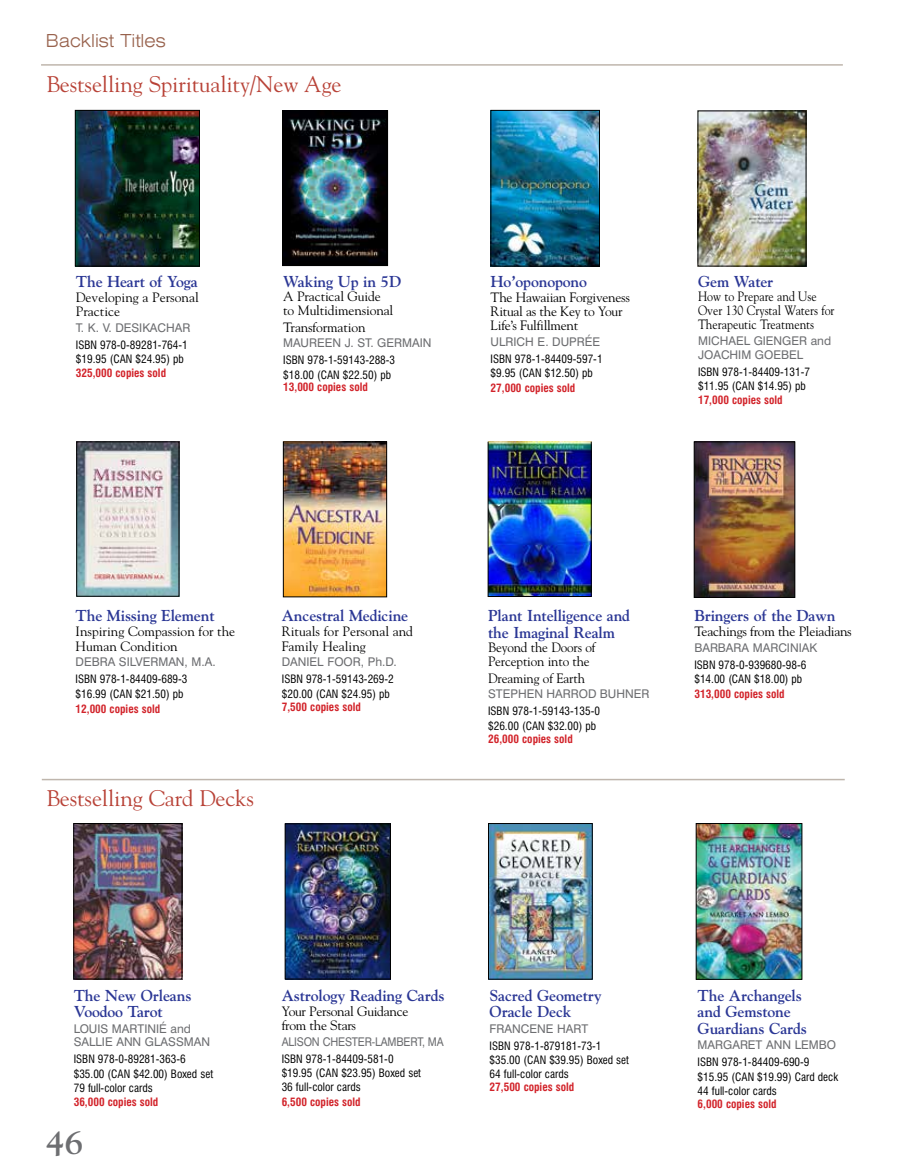
<style>
.page{position:relative;width:905px;height:1175px;background:#fff}
.page>*{position:absolute;margin:0;border:0;box-sizing:border-box;transform-origin:0 0}
.t1{font:700 33px "Goudy Std";color:#6d6e71}
.t2{font:22.5px "Goudy Std";letter-spacing:-.005em;color:#b84237}
.t3{font:300 expanded 18px "Swiss 721 BT";color:#98624d}
.t4{font:700 15.75px/16.5px "Goudy Std";letter-spacing:-.01em;color:#2b3795}
.t5{font:13.5px/14.2px "Goudy Std";letter-spacing:-.01em;color:#000}
.t6{font:13.5px/14.2px "Goudy Std";letter-spacing:-.01em;color:#000;scale:.88 1}
.t7{font:12px/13.5px "Swiss 721 BT";color:#6d6e71}
.t8{font:12px "Swiss 721 BT";color:#6d6e71;scale:.91 1}
.t9{font:condensed 11.25px/14.2px "Swiss 721 BT";color:#000}
.t10{font:700 condensed 11.25px "Swiss 721 BT";color:#d2232a}
</style>
<div class="page">
<hr style="left:42px;top:778px;width:802px;height:2px;background:#bfb6ad">
<hr style="left:41px;top:64px;width:801px;height:2px;background:#bfb6ad">
<img style="left:77px;top:112px;width:121px;height:152px">
<div style="left:75px;top:110px;width:125px;height:156px;border:1px solid #000"></div>
<img style="left:78px;top:444px;width:99px;height:150px">
<div style="left:76px;top:442px;width:103px;height:154px;border:1px solid #000"></div>
<img style="left:696px;top:444px;width:97px;height:151px">
<div style="left:694px;top:442px;width:101px;height:155px;border:1px solid #000"></div>
<img style="left:492px;top:112px;width:105px;height:152px">
<div style="left:490px;top:110px;width:109px;height:156px;border:1px solid #000"></div>
<img style="left:699px;top:113px;width:105px;height:151px">
<div style="left:697px;top:111px;width:109px;height:155px;border:1px solid #000"></div>
<img style="left:76px;top:825px;width:104px;height:152px">
<div style="left:74px;top:823px;width:108px;height:156px;border:1px solid #000"></div>
<img style="left:698px;top:825px;width:102px;height:152px">
<div style="left:696px;top:823px;width:106px;height:156px;border:1px solid #000"></div>
<img style="left:284px;top:112px;width:102px;height:152px">
<div style="left:282px;top:110px;width:106px;height:156px;border:1px solid #000"></div>
<img style="left:490px;top:443px;width:99px;height:151px">
<img style="left:490px;top:825px;width:100px;height:152px">
<div style="left:488px;top:823px;width:104px;height:156px;border:1px solid #000"></div>
<img style="left:287px;top:825px;width:101px;height:152px">
<div style="left:285px;top:823px;width:105px;height:156px;border:1px solid #000"></div>
<img style="left:285px;top:444px;width:100px;height:151px">
<div style="left:283px;top:442px;width:104px;height:155px;border:1px solid #000"></div>
<h3 class="t3" style="left:46px;top:30px;width:121px">Backlist Titles</h3>
<h2 class="t2" style="left:46px;top:70px;width:297px">Bestselling Spirituality/New Age</h2>
<h3 class="t4" style="left:76px;top:273px;width:123px">The Heart of Yoga</h3>
<p class="t5" style="left:76px;top:290px;width:124px">Developing a Personal<br>Practice</p>
<p class="t7" style="left:76px;top:321px;width:116px">T. K. V. DESIKACHAR</p>
<p class="t9" style="left:76px;top:338px;width:113px">ISBN 978-0-89281-764-1 $19.95 (CAN $24.95) pb</p>
<p class="t10" style="left:76px;top:366px;width:92px">325,000 copies sold</p>
<h3 class="t4" style="left:283px;top:273px;width:120px">Waking Up in 5D</h3>
<p class="t5" style="left:283px;top:289px;width:112px">A Practical Guide to Multidimensional</p>
<p class="t5" style="left:283px;top:320px;width:84px">Transformation</p>
<p class="t7" style="left:283px;top:336px;width:150px">MAUREEN J. ST. GERMAIN</p>
<p class="t9" style="left:283px;top:353px;width:113px">ISBN 978-1-59143-288-3 $18.00 (CAN $22.50) pb</p>
<p class="t10" style="left:283px;top:380px;width:86px">13,000 copies sold</p>
<h3 class="t4" style="left:490px;top:273px;width:98px">Ho’oponopono</h3>
<p class="t5" style="left:490px;top:290px;width:141px">The Hawaiian Forgiveness<br>Ritual as the Key to Your<br>Life’s Fulfillment</p>
<p class="t7" style="left:490px;top:335px;width:111px">ULRICH E. DUPRÉE</p>
<p class="t9" style="left:490px;top:352px;width:113px">ISBN 978-1-84409-597-1 $9.95 (CAN $12.50) pb</p>
<p class="t10" style="left:490px;top:381px;width:86px">27,000 copies sold</p>
<h3 class="t4" style="left:698px;top:273px;width:77px">Gem Water</h3>
<p class="t6" style="left:698px;top:289px;width:157px">How to Prepare and Use<br>Over 130 Crystal Waters for<br>Therapeutic Treatments</p>
<p class="t7" style="left:698px;top:334px;width:135px">MICHAEL GIENGER and<br>JOACHIM GOEBEL</p>
<p class="t9" style="left:698px;top:364px;width:113px">ISBN 978-1-84409-131-7 $11.95 (CAN $14.95) pb</p>
<p class="t10" style="left:698px;top:393px;width:86px">17,000 copies sold</p>
<h3 class="t4" style="left:76px;top:607px;width:140px">The Missing Element</h3>
<p class="t5" style="left:76px;top:624px;width:161px">Inspiring Compassion for the<br>Human Condition</p>
<p class="t7" style="left:76px;top:655px;width:142px">DEBRA SILVERMAN, M.A.</p>
<p class="t9" style="left:76px;top:672px;width:113px">ISBN 978-1-84409-689-3 $16.99 (CAN $21.50) pb</p>
<p class="t10" style="left:76px;top:702px;width:86px">12,000 copies sold</p>
<h3 class="t4" style="left:282px;top:607px;width:128px">Ancestral Medicine</h3>
<p class="t5" style="left:282px;top:624px;width:133px">Rituals for Personal and<br>Family Healing</p>
<p class="t7" style="left:282px;top:655px;width:116px">DANIEL FOOR, Ph.D.</p>
<p class="t9" style="left:282px;top:672px;width:113px">ISBN 978-1-59143-269-2 $20.00 (CAN $24.95) pb</p>
<p class="t10" style="left:282px;top:700px;width:80px">7,500 copies sold</p>
<h2 class="t2" style="left:46px;top:784px;width:209px">Bestselling Card Decks</h2>
<h3 class="t4" style="left:488px;top:607px;width:143px">Plant Intelligence and the Imaginal Realm</h3>
<p class="t5" style="left:488px;top:640px;width:109px">Beyond the Doors of<br>Perception into the</p>
<p class="t5" style="left:488px;top:670px;width:98px">Dreaming of Earth</p>
<p class="t7" style="left:488px;top:687px;width:163px">STEPHEN HARROD BUHNER</p>
<p class="t9" style="left:488px;top:704px;width:113px">ISBN 978-1-59143-135-0 $26.00 (CAN $32.00) pb</p>
<p class="t10" style="left:488px;top:732px;width:86px">26,000 copies sold</p>
<h3 class="t4" style="left:694px;top:607px;width:142px">Bringers of the Dawn</h3>
<p class="t5" style="left:694px;top:624px;width:159px">Teachings from the Pleiadians</p>
<p class="t7" style="left:694px;top:641px;width:124px">BARBARA MARCINIAK</p>
<p class="t9" style="left:694px;top:658px;width:113px">ISBN 978-0-939680-98-6 $14.00 (CAN $18.00) pb</p>
<p class="t10" style="left:694px;top:687px;width:92px">313,000 copies sold</p>
<h3 class="t4" style="left:74px;top:986px;width:119px">The New Orleans<br>Voodoo Tarot</h3>
<p class="t7" style="left:74px;top:1021px;width:138px">LOUIS MARTINIÉ and<br>SALLIE ANN GLASSMAN</p>
<p class="t9" style="left:74px;top:1052px;width:141px">ISBN 978-0-89281-363-6 $35.00 (CAN $42.00) Boxed set<br>79 full-color cards</p>
<p class="t10" style="left:74px;top:1095px;width:86px">36,000 copies sold</p>
<h1 class="t1" style="left:46px;top:1123px;width:38px">46</h1>
<h3 class="t4" style="left:282px;top:986px;width:164px">Astrology Reading Cards</h3>
<p class="t5" style="left:282px;top:1004px;width:128px">Your Personal Guidance from the Stars</p>
<p class="t8" style="left:282px;top:1034px;width:180px">ALISON CHESTER-LAMBERT, MA</p>
<p class="t9" style="left:282px;top:1051px;width:141px">ISBN 978-1-84409-581-0 $19.95 (CAN $23.95) Boxed set<br>36 full-color cards</p>
<p class="t10" style="left:282px;top:1094px;width:80px">6,500 copies sold</p>
<h3 class="t4" style="left:489px;top:986px;width:113px">Sacred Geometry<br>Oracle Deck</h3>
<p class="t7" style="left:489px;top:1021px;width:100px">FRANCENE HART</p>
<p class="t9" style="left:489px;top:1038px;width:141px">ISBN 978-1-879181-73-1 $35.00 (CAN $39.95) Boxed set<br>64 full-color cards</p>
<p class="t10" style="left:489px;top:1080px;width:86px">27,500 copies sold</p>
<h3 class="t4" style="left:697px;top:986px;width:111px">The Archangels and Gemstone<br>Guardians Cards</h3>
<p class="t7" style="left:697px;top:1038px;width:140px">MARGARET ANN LEMBO</p>
<p class="t9" style="left:697px;top:1055px;width:142px">ISBN 978-1-84409-690-9 $15.95 (CAN $19.99) Card deck<br>44 full-color cards</p>
<p class="t10" style="left:697px;top:1097px;width:80px">6,000 copies sold</p>
</div>
